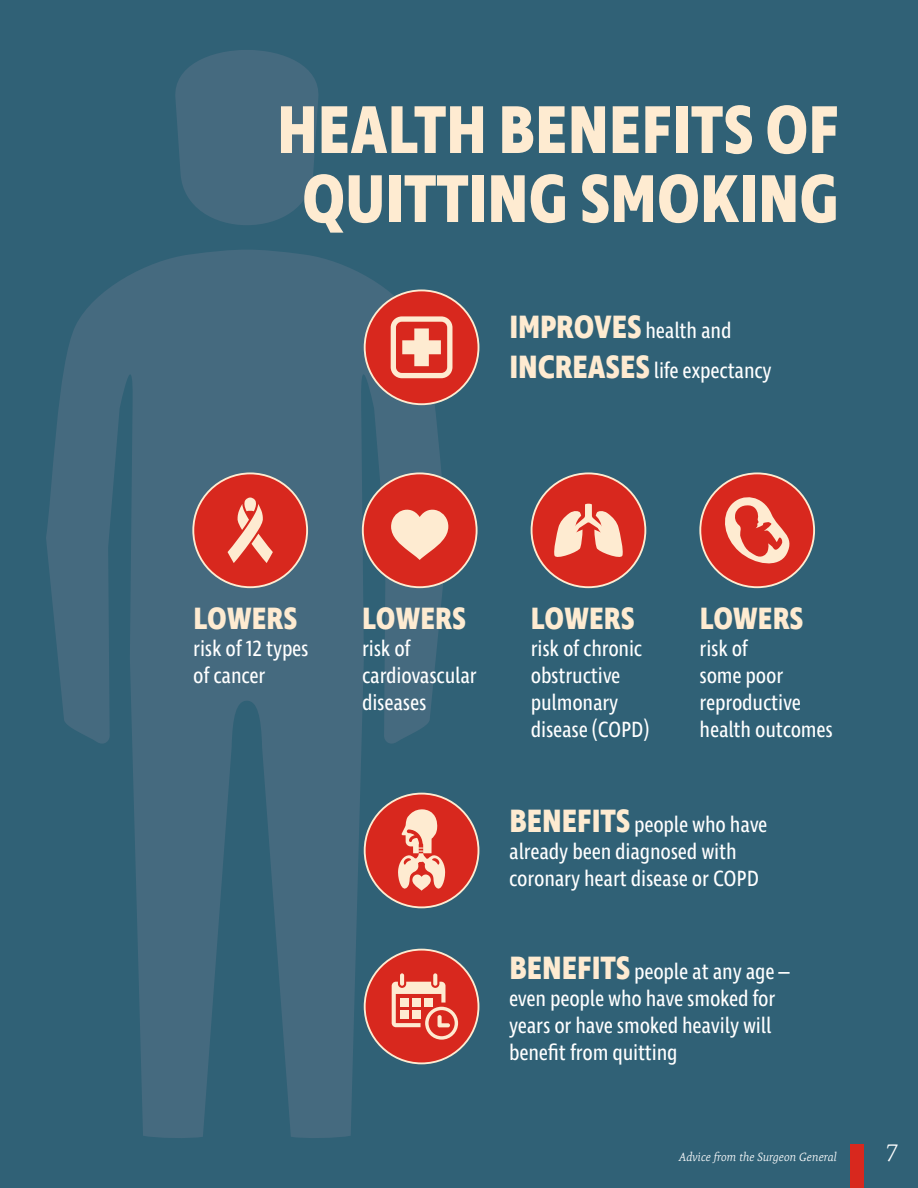
<style>
.page{position:relative;width:918px;height:1188px;background:#306176}
.page>*{position:absolute;margin:0;border:0;box-sizing:border-box;transform-origin:0 0}
.t1{font:700 69px/69px "Ingra Cd";color:#feebd1;text-align:center}
.t2{font:700 31.5px "Ingra Cd";letter-spacing:-.005em;color:#feebd1}
.t3{font:italic 300 24px "Expo Serif Pro";color:#fff}
.Paragraph_Style_3{font:22.5px/27px "Ingra Cd";letter-spacing:-.01em;color:#fff}
.t4{font:italic 300 12px "Expo Serif Pro";color:#fff}
.s1{font-weight:700;font-size:33px;color:#feebd1}
</style>
<div class="page">
<svg style="left:46px;top:50px;width:402px;height:1088px;fill:#456a7f"></svg>
<div style="left:365px;top:290px;width:113px;height:114px;background:#d8281e;border-radius:50%"></div>
<div style="left:364px;top:289px;width:115px;height:116px;border:2px solid #feebd1;border-radius:50%"></div>
<svg style="left:391px;top:316px;width:61px;height:62px"></svg>
<div style="left:532px;top:473px;width:113px;height:114px;background:#d8281e;border-radius:50%"></div>
<div style="left:531px;top:472px;width:115px;height:116px;border:2px solid #feebd1;border-radius:50%"></div>
<svg style="left:554px;top:504px;width:69px;height:53px"></svg>
<div style="left:700px;top:473px;width:114px;height:114px;background:#d8281e;border-radius:50%"></div>
<div style="left:699px;top:472px;width:116px;height:116px;border:2px solid #feebd1;border-radius:50%"></div>
<svg style="left:725px;top:497px;width:65px;height:67px"></svg>
<div style="left:363px;top:473px;width:114px;height:114px;background:#d8281e;border-radius:50%"></div>
<div style="left:362px;top:472px;width:116px;height:116px;border:2px solid #feebd1;border-radius:50%"></div>
<svg style="left:391px;top:509px;width:57px;height:51px"></svg>
<div style="left:193px;top:473px;width:114px;height:114px;background:#d8281e;border-radius:50%"></div>
<div style="left:192px;top:472px;width:116px;height:116px;border:2px solid #feebd1;border-radius:50%"></div>
<svg style="left:228px;top:498px;width:45px;height:65px"></svg>
<div style="left:365px;top:794px;width:113px;height:113px;background:#d8281e;border-radius:50%"></div>
<div style="left:364px;top:793px;width:115px;height:115px;border:2px solid #feebd1;border-radius:50%"></div>
<svg style="left:398px;top:809px;width:48px;height:82px"></svg>
<div style="left:850px;top:1144px;width:14px;height:44px;background:#d8281e"></div>
<div style="left:365px;top:950px;width:113px;height:113px;background:#d8281e;border-radius:50%"></div>
<div style="left:364px;top:949px;width:115px;height:115px;border:2px solid #feebd1;border-radius:50%"></div>
<hr style="left:400px;top:973px;width:4px;height:13px;background:#feebd1;border-radius:2px">
<svg style="left:392px;top:982px;width:66px;height:58px"></svg>
<svg style="left:433px;top:973px;width:4px;height:13px"></svg>
<h3 class="t1" style="left:277px;top:99px;width:563px">HEALTH BENEFITS OF<br>QUITTING SMOKING</h3>
<p class="Paragraph_Style_3" style="left:509px;top:312px;width:264px;line-height:39.6px"><span class="s1">IMPROVES</span> health and<br><span class="s1">INCREASES</span> life expectancy</p>
<p class="t2" style="left:193px;top:598px;width:105px">LOWERS</p>
<p class="Paragraph_Style_3" style="left:193px;top:636px;width:117px">risk of 12 types of cancer</p>
<p class="t2" style="left:362px;top:598px;width:105px">LOWERS</p>
<p class="Paragraph_Style_3" style="left:362px;top:636px;width:116px">risk of cardiovascular diseases</p>
<p class="t2" style="left:531px;top:598px;width:105px">LOWERS</p>
<p class="Paragraph_Style_3" style="left:531px;top:636px;width:120px">risk of chronic obstructive pulmonary disease (COPD)</p>
<p class="t2" style="left:700px;top:598px;width:105px">LOWERS</p>
<p class="Paragraph_Style_3" style="left:700px;top:636px;width:135px">risk of<br>some poor reproductive health outcomes</p>
<p class="Paragraph_Style_3" style="left:509px;top:813px;width:260px"><span class="s1">BENEFITS</span> people who have already been diagnosed with coronary heart disease or COPD</p>
<p class="Paragraph_Style_3" style="left:509px;top:959px;width:282px"><span class="s1">BENEFITS</span> people at any age – even people who have smoked for years or have smoked heavily will benefit from quitting</p>
<p class="t4" style="left:680px;top:1150px;width:159px">Advice from the Surgeon General</p>
<p class="t3" style="left:886px;top:1139px;width:14px">7</p>
</div>
